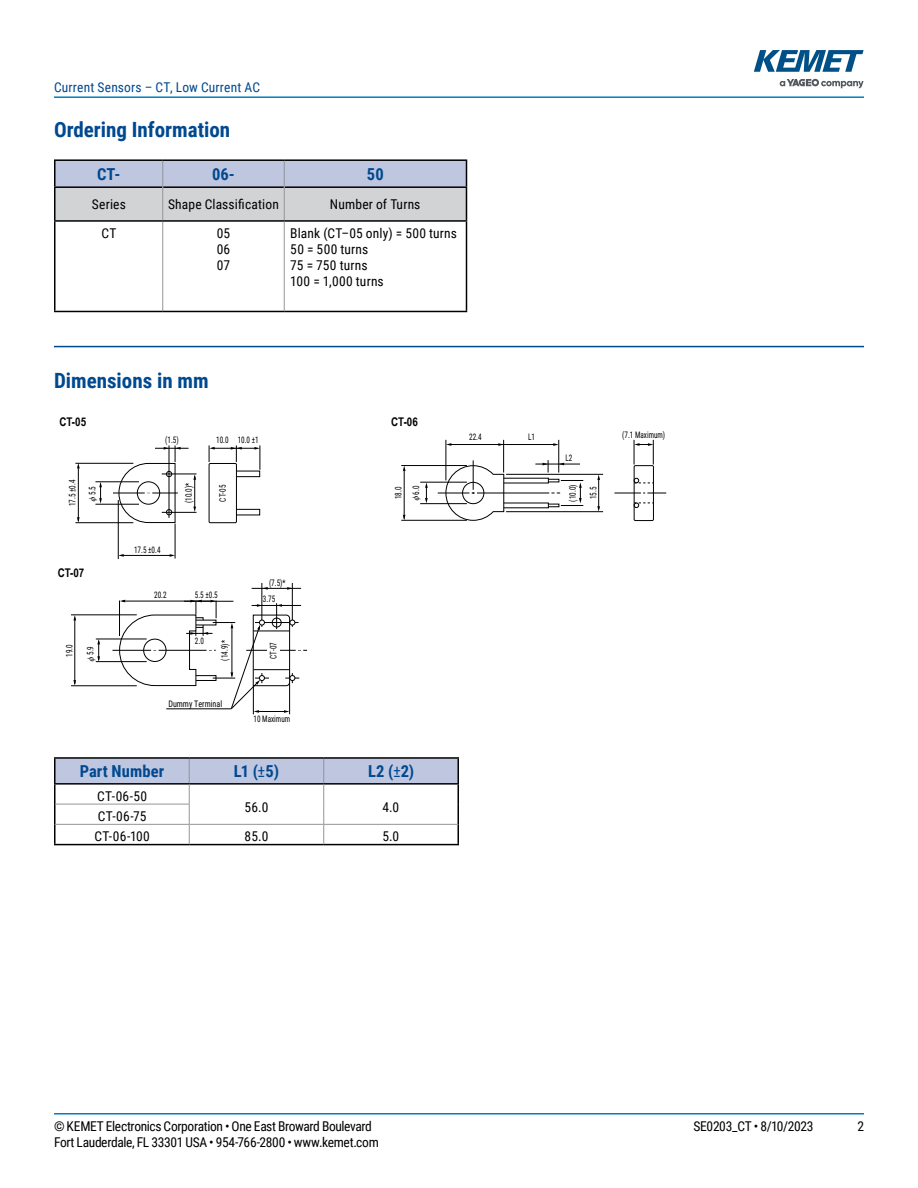
<style>
.page{position:relative;width:918px;height:1188px;background:#fff}
.page>*{position:absolute;margin:0;border:0;box-sizing:border-box;transform-origin:0 0}
.t1{font:700 21px "Roboto Condensed";color:#004990}
.t2{font:700 16.5px "Roboto Condensed";letter-spacing:.005em;color:#004990}
.t3{font:13.5px "Roboto Condensed";letter-spacing:-.025em;color:#000}
.t4{font:13.5px/16.2px "Roboto Condensed";letter-spacing:.015em;color:#000}
.t5{font:13.5px/16.2px "Roboto Condensed";letter-spacing:-.005em;color:#000;text-align:justify}
.t6{font:13.5px "Roboto Condensed";letter-spacing:.015em;color:#004990}
.t7{font:700 12px "Arial Narrow";color:#000}
.t8{font:9px/17.7px "Roboto Condensed";color:#000;text-align:center;scale:.8 1}
.t9{font:9px "Roboto Condensed";color:#000;scale:.9 1}
.s1{font-weight:400}
</style>
<div class="page">
<hr style="left:54px;top:1113px;width:810px;height:2px;background:#007dc3">
<hr style="left:54px;top:96px;width:810px;height:2px;background:#007dc3">
<svg style="left:780px;top:79px;width:84px;height:9px"></svg>
<svg style="left:754px;top:50px;width:110px;height:22px"></svg>
<hr style="left:54px;top:346px;width:810px;height:1px;background:#004990">
<hr style="left:54px;top:186px;width:108px;height:2px;background:#000">
<hr style="left:54px;top:159px;width:109px;height:2px;background:#000">
<hr style="left:54px;top:161px;width:2px;height:25px;background:#000">
<hr style="left:163px;top:159px;width:121px;height:2px;background:#000">
<hr style="left:284px;top:159px;width:183px;height:2px;background:#000">
<svg style="left:55px;top:160px;width:412px;height:151px"></svg>
<hr style="left:54px;top:188px;width:2px;height:32px;background:#000">
<hr style="left:466px;top:188px;width:1px;height:32px;background:#000">
<hr style="left:466px;top:222px;width:1px;height:89px;background:#000">
<hr style="left:284px;top:311px;width:183px;height:1px;background:#000">
<hr style="left:54px;top:220px;width:109px;height:2px;background:#000">
<hr style="left:54px;top:222px;width:2px;height:89px;background:#000">
<hr style="left:163px;top:220px;width:121px;height:2px;background:#000">
<hr style="left:54px;top:311px;width:109px;height:1px;background:#000">
<hr style="left:163px;top:311px;width:121px;height:1px;background:#000">
<hr style="left:284px;top:222px;width:1px;height:89px;background:#939598">
<hr style="left:262px;top:583px;width:1px;height:44px;background:#000">
<hr style="left:292px;top:583px;width:1px;height:44px;background:#000">
<hr style="left:113px;top:493px;width:65px;height:1px;background:#000">
<hr style="left:75px;top:463px;width:58px;height:1px;background:#000">
<svg style="left:77px;top:463px;width:3px;height:6px"></svg>
<hr style="left:78px;top:466px;width:1px;height:55px;background:#000">
<hr style="left:162px;top:474px;width:35px;height:1px;background:#000">
<hr style="left:95px;top:482px;width:44px;height:1px;background:#000">
<svg style="left:193px;top:506px;width:3px;height:6px"></svg>
<hr style="left:194px;top:476px;width:1px;height:32px;background:#000">
<div style="left:236px;top:471px;width:24px;height:6px;border:1px solid #000"></div>
<hr style="left:75px;top:522px;width:58px;height:1px;background:#000">
<hr style="left:162px;top:512px;width:35px;height:1px;background:#000">
<hr style="left:95px;top:504px;width:44px;height:1px;background:#000">
<div style="left:236px;top:509px;width:24px;height:6px;border:1px solid #000"></div>
<svg style="left:209px;top:445px;width:6px;height:17px"></svg>
<hr style="left:212px;top:448px;width:44px;height:1px;background:#000">
<svg style="left:254px;top:445px;width:7px;height:25px"></svg>
<svg style="left:231px;top:445px;width:11px;height:17px"></svg>
<div style="left:209px;top:463px;width:28px;height:60px;border:1px solid #000"></div>
<hr style="left:155px;top:448px;width:34px;height:1px;background:#000">
<svg style="left:118px;top:445px;width:63px;height:78px"></svg>
<hr style="left:118px;top:500px;width:1px;height:59px;background:#000">
<svg style="left:118px;top:554px;width:6px;height:3px"></svg>
<svg style="left:169px;top:554px;width:6px;height:3px"></svg>
<hr style="left:121px;top:555px;width:50px;height:1px;background:#000">
<hr style="left:175px;top:524px;width:1px;height:35px;background:#000">
<hr style="left:473px;top:460px;width:1px;height:35px;background:#000">
<hr style="left:438px;top:493px;width:122px;height:1px;background:#000">
<svg style="left:445px;top:465px;width:60px;height:56px"></svg>
<hr style="left:503px;top:440px;width:1px;height:33px;background:#000">
<hr style="left:446px;top:440px;width:1px;height:40px;background:#000">
<hr style="left:401px;top:465px;width:66px;height:1px;background:#000">
<hr style="left:420px;top:482px;width:47px;height:1px;background:#000">
<hr style="left:420px;top:503px;width:47px;height:1px;background:#000">
<hr style="left:401px;top:520px;width:66px;height:1px;background:#000">
<hr style="left:558px;top:440px;width:1px;height:33px;background:#000">
<hr style="left:506px;top:474px;width:97px;height:1px;background:#000">
<hr style="left:506px;top:511px;width:97px;height:1px;background:#000">
<div style="left:634px;top:465px;width:20px;height:56px;border:1px solid #000"></div>
<hr style="left:614px;top:493px;width:52px;height:1px;background:#000">
<svg style="left:634px;top:478px;width:19px;height:6px"></svg>
<svg style="left:634px;top:503px;width:19px;height:5px"></svg>
<svg style="left:634px;top:440px;width:20px;height:25px"></svg>
<hr style="left:404px;top:469px;width:1px;height:50px;background:#000">
<svg style="left:446px;top:443px;width:6px;height:3px"></svg>
<svg style="left:553px;top:443px;width:6px;height:3px"></svg>
<hr style="left:449px;top:444px;width:107px;height:1px;background:#000">
<svg style="left:542px;top:460px;width:7px;height:13px"></svg>
<hr style="left:535px;top:464px;width:45px;height:1px;background:#000">
<svg style="left:548px;top:479px;width:35px;height:28px"></svg>
<svg style="left:597px;top:506px;width:3px;height:6px"></svg>
<hr style="left:598px;top:478px;width:1px;height:31px;background:#000">
<hr style="left:112px;top:650px;width:104px;height:1px;background:#000">
<hr style="left:71px;top:615px;width:66px;height:1px;background:#000">
<hr style="left:96px;top:639px;width:51px;height:1px;background:#000">
<hr style="left:71px;top:686px;width:66px;height:1px;background:#000">
<hr style="left:96px;top:661px;width:51px;height:1px;background:#000">
<svg style="left:73px;top:615px;width:3px;height:6px"></svg>
<hr style="left:75px;top:618px;width:1px;height:66px;background:#000">
<hr style="left:246px;top:650px;width:61px;height:1px;background:#000">
<hr style="left:252px;top:588px;width:49px;height:1px;background:#000">
<svg style="left:119px;top:600px;width:184px;height:114px"></svg>
<hr style="left:166px;top:709px;width:65px;height:1px;background:#000">
<hr style="left:54px;top:757px;width:135px;height:2px;background:#000">
<hr style="left:189px;top:757px;width:135px;height:2px;background:#000">
<hr style="left:324px;top:757px;width:135px;height:2px;background:#000">
<svg style="left:54px;top:758px;width:405px;height:87px"></svg>
<hr style="left:324px;top:824px;width:134px;height:1px;background:#939598">
<svg style="left:95px;top:482px;width:7px;height:22px"></svg>
<svg style="left:95px;top:639px;width:5px;height:23px"></svg>
<svg style="left:420px;top:482px;width:8px;height:21px"></svg>
<h3 class="t6" style="left:54px;top:78px;width:208px">Current Sensors – CT, Low Current AC</h3>
<h1 class="t1" style="left:54px;top:115px;width:178px">Ordering Information</h1>
<h2 class="t2" style="left:97px;top:162px;width:25px">CT-</h2>
<h2 class="t2" style="left:212px;top:162px;width:24px">06-</h2>
<h2 class="t2" style="left:367px;top:162px;width:18px">50</h2>
<h3 class="t5" style="left:92px;top:196px;width:35px">Series</h3>
<h3 class="t5" style="left:168px;top:196px;width:112px">Shape Classification</h3>
<h3 class="t4" style="left:330px;top:196px;width:92px">Number of Turns</h3>
<h3 class="t5" style="left:101px;top:224px;width:16px">CT</h3>
<h3 class="t5" style="left:217px;top:224px;width:15px">05<br>06<br>07</h3>
<h3 class="t4" style="left:290px;top:224px;width:168px">Blank (CT–05 only) = 500 turns<br>50 = 500 turns<br>75 = 750 turns<br>100 = 1,000 turns</h3>
<h1 class="t1" style="left:54px;top:366px;width:156px">Dimensions in mm</h1>
<h3 class="t7" style="left:59px;top:413px;width:28px">CT-05</h3>
<h3 class="t7" style="left:391px;top:413px;width:28px">CT-06</h3>
<p class="t8" style="left:165px;top:431px;width:18px">(1.5)</p>
<p class="t8" style="left:216px;top:431px;width:55px">10.0 10.0 ±1</p>
<p class="t8" style="left:469px;top:428px;width:17px">22.4</p>
<p class="t8" style="left:528px;top:428px;width:10px">L1</p>
<p class="t8" style="left:622px;top:425px;width:55px">(7.1 Maximum)</p>
<p class="t8" style="left:566px;top:449px;width:10px">L2</p>
<p class="t8" style="left:63px;top:506px;width:35px;rotate:-90deg">17.5 ±0.4</p>
<p class="t8" style="left:83px;top:495px;width:13px;rotate:-90deg">5.5</p>
<h3 class="t7" style="left:58px;top:563px;width:28px">CT-07</h3>
<p class="t8" style="left:60px;top:657px;width:17px;rotate:-90deg">19.0</p>
<p class="t8" style="left:81px;top:655px;width:13px;rotate:-90deg">5.9</p>
<p class="t8" style="left:134px;top:541px;width:35px">17.5 ±0.4</p>
<p class="t8" style="left:179px;top:503px;width:27px;rotate:-90deg">(10.0)*</p>
<p class="t8" style="left:214px;top:502px;width:22px;rotate:-90deg">CT-05</p>
<p class="t8" style="left:389px;top:499px;width:19px;rotate:-90deg">18.0<br>6.0</p>
<p class="t8" style="left:563px;top:502px;width:23px;rotate:-90deg">(10.0)</p>
<p class="t8" style="left:584px;top:499px;width:17px;rotate:-90deg">15.5</p>
<p class="t8" style="left:269px;top:573px;width:22px">(7.5)*</p>
<p class="t8" style="left:154px;top:585px;width:17px">20.2</p>
<p class="t8" style="left:195px;top:585px;width:30px">5.5 ±0.5</p>
<p class="t8" style="left:195px;top:631px;width:13px">2.0</p>
<p class="t8" style="left:263px;top:590px;width:17px">3.75</p>
<p class="t8" style="left:215px;top:661px;width:27px;rotate:-90deg">(14.9)*</p>
<p class="t8" style="left:264px;top:659px;width:22px;rotate:-90deg">CT-07</p>
<p class="t9" style="left:168px;top:697px;width:61px">Dummy Terminal</p>
<p class="t8" style="left:254px;top:710px;width:47px">10 Maximum</p>
<h2 class="t2" style="left:80px;top:760px;width:86px">Part Number</h2>
<h2 class="t2" style="left:234px;top:760px;width:47px">L1 (<span class="s1">±</span>5)</h2>
<h2 class="t2" style="left:368px;top:760px;width:48px">L2 (<span class="s1">±</span>2)</h2>
<h3 class="t5" style="left:97px;top:787px;width:51px">CT-06-50</h3>
<h3 class="t5" style="left:245px;top:799px;width:25px">56.0</h3>
<h3 class="t5" style="left:382px;top:799px;width:18px">4.0</h3>
<h3 class="t4" style="left:94px;top:806px;width:57px;line-height:20.2px">CT-06-75<br>CT-06-100</h3>
<h3 class="t5" style="left:245px;top:828px;width:25px">85.0</h3>
<h3 class="t5" style="left:382px;top:828px;width:18px">5.0</h3>
<h3 class="t3" style="left:54px;top:1116px;width:319px">© KEMET Electronics Corporation • One East Broward Boulevard</h3>
<h3 class="t5" style="left:694px;top:1117px;width:122px">SE0203_CT • 8/10/2023</h3>
<h3 class="t5" style="left:857px;top:1117px;width:8px">2</h3>
<h3 class="t3" style="left:54px;top:1133px;width:326px">Fort Lauderdale, FL 33301 USA • 954-766-2800 • www.kemet.com</h3>
</div>
